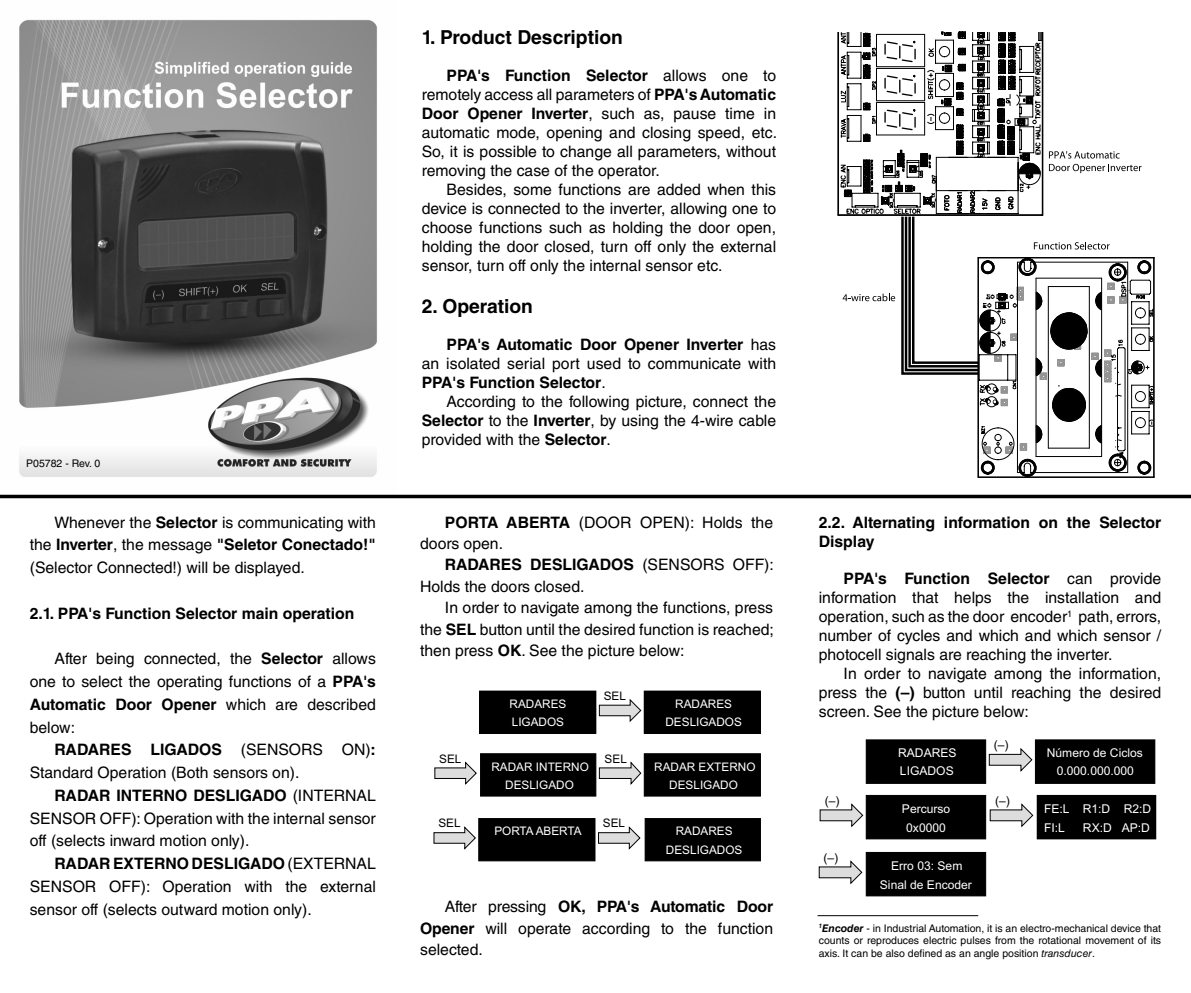
<style>
.page{position:relative;width:1191px;height:993px;background:#fff}
.page>*{position:absolute;margin:0;border:0;box-sizing:border-box;transform-origin:0 0}
.t1{font:700 19.25px "Helvetica LT Std";color:#000}
.t2{font:15.75px/18.9px "Helvetica LT Std";color:#000;text-align:justify}
.t3{font:700 15.75px/18.9px "Helvetica LT Std";color:#000}
.t4{font:12.08px/19.1px "Arial";color:#fff;text-align:center}
.t5{font:12.08px "Arial";color:#000}
.t6{font:11.72px/18.6px "Arial";color:#fff;text-align:center}
.t7{font:11.72px "Arial";color:#000}
.t8{font:10.5px/12.6px "Helvetica LT Std";color:#000;text-align:justify}
.s1{font-weight:700}
.s2{font-weight:400}
.s3{font-weight:700;font-style:italic}
.s4{font-style:italic}
</style>
<div class="page">
<img style="left:19px;top:19px;width:358px;height:458px">
<div style="left:480px;top:690px;width:116px;height:43px;background:#000"></div>
<div style="left:479px;top:690px;width:117px;height:43px;border:1px solid #000"></div>
<div style="left:644px;top:690px;width:116px;height:43px;background:#000"></div>
<div style="left:644px;top:690px;width:117px;height:43px;border:1px solid #000"></div>
<svg style="left:598px;top:698px;width:44px;height:24px"></svg>
<svg style="left:434px;top:761px;width:43px;height:24px"></svg>
<div style="left:480px;top:753px;width:116px;height:43px;background:#000;border:1px solid #000"></div>
<div style="left:644px;top:753px;width:117px;height:43px;background:#000;border:1px solid #000"></div>
<svg style="left:598px;top:761px;width:44px;height:24px"></svg>
<svg style="left:433px;top:826px;width:43px;height:24px"></svg>
<div style="left:478px;top:817px;width:117px;height:44px;background:#000;border:1px solid #000"></div>
<svg style="left:598px;top:826px;width:43px;height:24px"></svg>
<div style="left:644px;top:817px;width:117px;height:44px;background:#000;border:1px solid #000"></div>
<hr style="left:817px;top:914px;width:161px;height:1px;background:#000">
<svg style="left:0;top:494px;width:1191px;height:4px;background:#2f2f2f"></svg>
<hr style="left:837px;top:33px;width:2px;height:182px;background:#000">
<svg style="left:838px;top:31px;width:316px;height:447px"></svg>
<div style="left:865px;top:739px;width:121px;height:44px;background:#000;border:1px solid #000"></div>
<div style="left:1035px;top:739px;width:120px;height:44px;background:#000;border:1px solid #000"></div>
<svg style="left:988px;top:748px;width:45px;height:24px"></svg>
<svg style="left:819px;top:803px;width:45px;height:25px"></svg>
<div style="left:865px;top:794px;width:121px;height:45px;background:#000;border:1px solid #000"></div>
<svg style="left:989px;top:803px;width:45px;height:25px"></svg>
<div style="left:1037px;top:795px;width:118px;height:43px;background:#000"></div>
<div style="left:1036px;top:794px;width:120px;height:45px;border:1px solid #000"></div>
<svg style="left:818px;top:860px;width:45px;height:25px"></svg>
<div style="left:865px;top:851px;width:121px;height:45px;background:#000;border:1px solid #000"></div>
<p class="t8" style="left:26px;top:457px;width:75px">P05782 - Rev. 0</p>
<p class="t2" style="left:30px;top:510px;width:348px;line-height:22.8px;text-indent:25px">Whenever the <span class="s1">Selector</span> is communicating with the <span class="s1">Inverter</span>, the message <span class="s1">"Seletor Conectado!" </span>(Selector Connected!) will be displayed.</p>
<p class="t3" style="left:30px;top:603px;width:326px">2.1. PPA's Function Selector main operation</p>
<p class="t2" style="left:30px;top:647px;width:348px;line-height:22.8px;text-indent:25px">After being connected, the <span class="s1">Selector</span> allows one to select the operating functions of a <span class="s1">PPA's Automatic Door Opener</span> which are described below:</p>
<p class="t2" style="left:30px;top:738px;width:348px;line-height:22.8px;text-indent:25px"><span class="s1">RADARES LIGADOS</span> (SENSORS ON)<span class="s1">:<br></span>Standard Operation (Both sensors on).</p>
<p class="t2" style="left:30px;top:783px;width:348px;line-height:22.8px;text-indent:25px"><span class="s1">RADAR INTERNO DESLIGADO</span> (INTERNAL SENSOR OFF): Operation with the internal sensor off (selects inward motion only).</p>
<p class="t2" style="left:30px;top:852px;width:348px;line-height:22.8px;text-indent:25px"><span class="s1">RADAR EXTERNO DESLIGADO</span> (EXTERNAL SENSOR OFF): Operation with the external sensor off (selects outward motion only).</p>
<p class="t1" style="left:422px;top:25px;width:203px">1. Product Description</p>
<p class="t2" style="left:422px;top:66px;width:357px;text-indent:25px"><span class="s1">PPA's Function Selector</span> allows one to remotely access all parameters of <span class="s1">PPA's Automatic Door Opener Inverter</span>, such as, pause time in automatic mode, opening and closing speed, etc.<br>So, it is possible to change all parameters, without removing the case of the operator.</p>
<p class="t2" style="left:422px;top:180px;width:356px;text-indent:25px">Besides, some functions are added when this device is connected to the inverter, allowing one to choose functions such as holding the door open, holding the door closed, turn off only the external sensor, turn off only the internal sensor etc.</p>
<p class="t1" style="left:422px;top:294px;width:113px">2. Operation</p>
<p class="t3" style="left:422px;top:335px;width:356px;text-align:justify;text-indent:25px">PPA's Automatic Door Opener Inverter <span class="s2">has an isolated serial port used to communicate with </span>PPA's Function Selector<span class="s2">.</span></p>
<p class="t2" style="left:422px;top:392px;width:356px;text-indent:25px">According to the following picture, connect the <span class="s1">Selector</span> to the <span class="s1">Inverter</span>, by using the 4-wire cable provided with the <span class="s1">Selector</span>.</p>
<p class="t2" style="left:420px;top:511px;width:354px;line-height:21.3px;text-indent:25px"><span class="s1">PORTA ABERTA</span> (DOOR OPEN): Holds the doors open.</p>
<p class="t2" style="left:420px;top:554px;width:355px;line-height:21.3px;text-indent:25px"><span class="s1">RADARES DESLIGADOS</span> (SENSORS OFF):<br>Holds the doors closed.</p>
<p class="t2" style="left:420px;top:596px;width:355px;line-height:21.3px;text-indent:25px">In order to navigate among the functions, press the <span class="s1">SEL</span> button until the desired function is reached; then press <span class="s1">OK</span>. See the picture below:</p>
<p class="t7" style="left:439px;top:751px;width:24px">SEL</p>
<p class="t7" style="left:438px;top:816px;width:24px">SEL</p>
<p class="t7" style="left:604px;top:688px;width:24px">SEL</p>
<p class="t6" style="left:509px;top:694px;width:58px;text-align:left">RADARES<br>LIGADOS</p>
<p class="t6" style="left:665px;top:694px;width:78px">RADARES<br>DESLIGADOS</p>
<p class="t7" style="left:604px;top:751px;width:24px">SEL</p>
<p class="t6" style="left:491px;top:757px;width:99px">RADAR INTERNO<br>DESLIGADO</p>
<p class="t6" style="left:654px;top:757px;width:103px">RADAR EXTERNO</p>
<p class="t6" style="left:669px;top:775px;width:70px">DESLIGADO</p>
<p class="t6" style="left:494px;top:821px;width:89px">PORTA ABERTA</p>
<p class="t7" style="left:603px;top:816px;width:24px">SEL</p>
<p class="t6" style="left:666px;top:821px;width:78px">RADARES<br>DESLIGADOS</p>
<p class="t2" style="left:420px;top:895px;width:354px;line-height:21.3px;text-indent:25px">After pressing <span class="s1">OK, PPA's Automatic Door Opener</span> will operate according to the function selected.</p>
<p class="t3" style="left:819px;top:512px;width:344px">2.2. Alternating information on the Selector<br>Display</p>
<p class="t2" style="left:819px;top:569px;width:344px;text-indent:25px"><span class="s1">PPA's Function Selector</span> can provide information that helps the installation and operation, such as the door encoder<sup>1</sup> path, errors, number of cycles and which and which sensor / photocell signals are reaching the inverter.</p>
<p class="t2" style="left:819px;top:663px;width:344px;text-indent:25px">In order to navigate among the information, press the <span class="s1">(–)</span> button until reaching the desired screen. See the picture below:</p>
<p class="t5" style="left:993px;top:737px;width:16px">(–)</p>
<p class="t4" style="left:898px;top:743px;width:60px;line-height:18px;text-align:left">RADARES<br>LIGADOS</p>
<p class="t4" style="left:1046px;top:743px;width:98px;line-height:18px">Número de Ciclos<br>0.000.000.000</p>
<p class="t5" style="left:825px;top:793px;width:16px">(–)</p>
<p class="t5" style="left:995px;top:793px;width:16px">(–)</p>
<p class="t4" style="left:902px;top:798px;width:50px">Percurso<br>0x0000</p>
<p class="t4" style="left:1044px;top:798px;width:109px;text-align:left">FE:L R1:D R2:D<br>FI:L</p>
<p class="t4" style="left:1083px;top:817px;width:68px">RX:D AP:D</p>
<p class="t5" style="left:823px;top:850px;width:16px">(–)</p>
<p class="t4" style="left:880px;top:855px;width:94px">Erro 03: Sem<br>Sinal de Encoder</p>
<p class="t8" style="left:819px;top:921px;width:344px"><sup>1</sup><span class="s3">Encoder</span> - in Industrial Automation, it is an electro-mechanical device that counts or reproduces electric pulses from the rotational movement of its axis. It can be also defined as an angle position <span class="s4">transducer</span>.</p>
</div>
